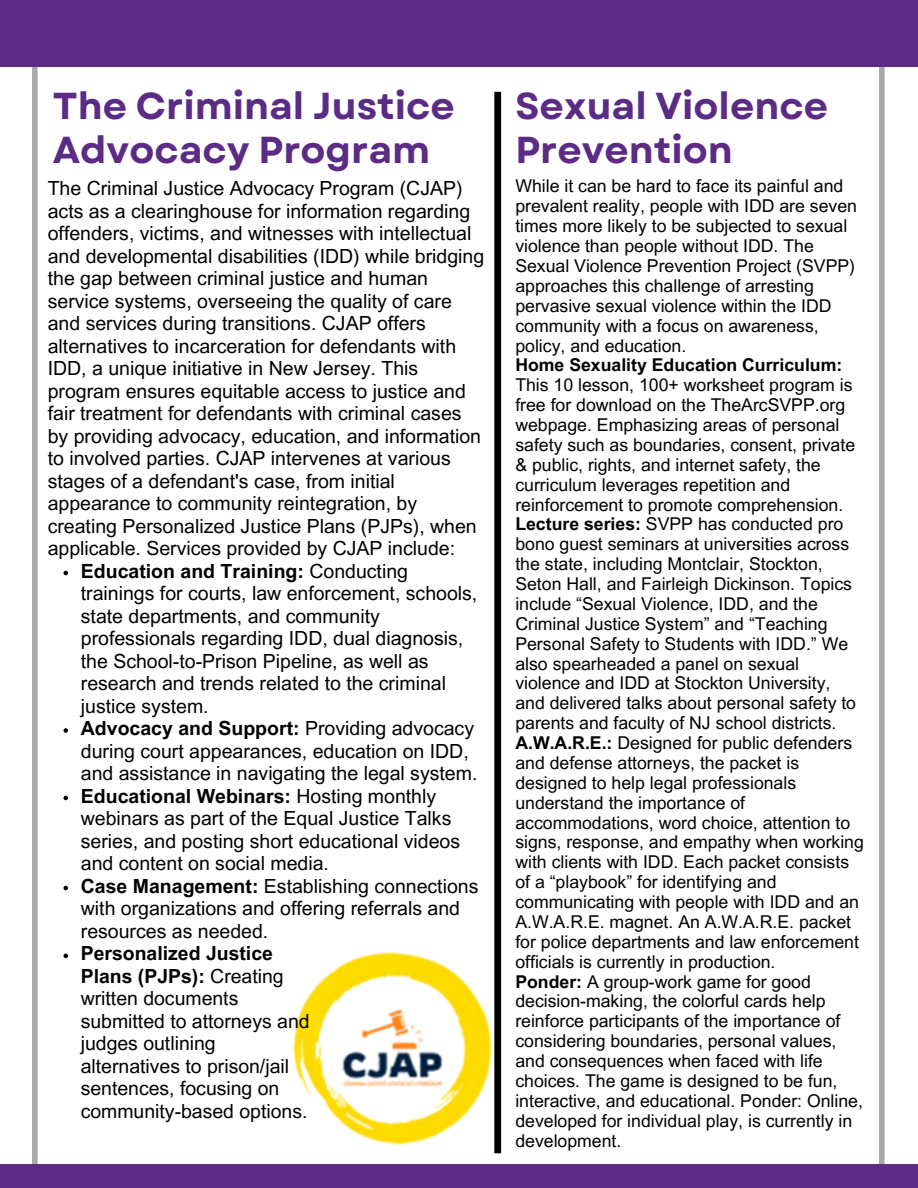
<style>
.page{position:relative;width:918px;height:1188px;background:#fff}
.page>*{position:absolute;margin:0;border:0;box-sizing:border-box;transform-origin:0 0}
.t1{font:700 37.5px/43.8px "Garet";color:#5c2b85}
.t2{font:19.5px/22.5px "Arial MT Pro";color:#000}
.t3{font:700 19.5px "Arial MT Pro";color:#000}
.t4{font:17.7px/20px "Arial MT Pro";color:#000}
.t5{font:700 17.7px "Arial MT Pro";color:#000}
.s1{font-weight:400}
.s2{font-weight:700}
</style>
<div class="page">
<div style="left:32px;top:0;width:6px;height:1188px;background:#a9a9a9"></div>
<div style="left:879px;top:0;width:6px;height:1188px;background:#a9a9a9"></div>
<div style="left:494px;top:92px;width:7px;height:1061px;background:#000"></div>
<div style="left:0;top:0;width:918px;height:67px;background:#5c2b85"></div>
<div style="left:0;top:1164px;width:918px;height:24px;background:#5c2b85"></div>
<svg style="left:63px;top:571px;width:5px;height:4px"></svg>
<svg style="left:63px;top:728px;width:5px;height:5px"></svg>
<svg style="left:63px;top:796px;width:5px;height:4px"></svg>
<svg style="left:63px;top:886px;width:5px;height:4px"></svg>
<img style="left:283px;top:936px;width:224px;height:224px;border-radius:50%">
<svg style="left:63px;top:954px;width:5px;height:4px"></svg>
<h1 class="t1" style="left:53px;top:84px;width:403px">The Criminal Justice<br>Advocacy Program</h1>
<p class="t2" style="left:48px;top:179px;width:416px">The Criminal Justice Advocacy Program (CJAP)</p>
<p class="t2" style="left:48px;top:202px;width:424px">acts as a clearinghouse for information regarding</p>
<p class="t2" style="left:48px;top:224px;width:425px">offenders, victims, and witnesses with intellectual</p>
<p class="t2" style="left:48px;top:247px;width:438px">and developmental disabilities (IDD) while bridging</p>
<p class="t2" style="left:48px;top:269px;width:382px">the gap between criminal justice and human</p>
<p class="t2" style="left:48px;top:292px;width:406px">service systems, overseeing the quality of care</p>
<p class="t2" style="left:48px;top:314px;width:380px">and services during transitions. CJAP offers</p>
<p class="t2" style="left:48px;top:337px;width:410px">alternatives to incarceration for defendants with</p>
<p class="t2" style="left:48px;top:359px;width:372px">IDD, a unique initiative in New Jersey. This</p>
<p class="t2" style="left:48px;top:382px;width:420px">program ensures equitable access to justice and</p>
<p class="t2" style="left:48px;top:404px;width:415px">fair treatment for defendants with criminal cases</p>
<p class="t2" style="left:48px;top:427px;width:435px">by providing advocacy, education, and information</p>
<p class="t2" style="left:48px;top:449px;width:405px">to involved parties. CJAP intervenes at various</p>
<p class="t2" style="left:48px;top:472px;width:349px">stages of a defendant's case, from initial</p>
<p class="t2" style="left:48px;top:494px;width:371px">appearance to community reintegration, by</p>
<p class="t2" style="left:48px;top:517px;width:431px">creating Personalized Justice Plans (PJPs), when</p>
<p class="t2" style="left:48px;top:539px;width:409px">applicable. Services provided by CJAP include:</p>
<p class="t3" style="left:81px;top:563px;width:329px">Education and Training: <span class="s1">Conducting</span></p>
<p class="t2" style="left:81px;top:584px;width:398px">trainings for courts, law enforcement, schools,</p>
<p class="t2" style="left:81px;top:607px;width:301px">state departments, and community</p>
<p class="t2" style="left:81px;top:629px;width:384px">professionals regarding IDD, dual diagnosis,</p>
<p class="t2" style="left:81px;top:652px;width:349px">the School-to-Prison Pipeline, as well as</p>
<p class="t2" style="left:81px;top:674px;width:367px">research and trends related to the criminal</p>
<p class="t2" style="left:81px;top:697px;width:129px">justice system.</p>
<p class="t3" style="left:81px;top:721px;width:395px">Advocacy and Support: <span class="s1">Providing advocacy</span></p>
<p class="t2" style="left:81px;top:742px;width:389px">during court appearances, education on IDD,</p>
<p class="t2" style="left:81px;top:764px;width:398px">and assistance in navigating the legal system.</p>
<p class="t3" style="left:81px;top:788px;width:357px">Educational Webinars: <span class="s1">Hosting monthly</span></p>
<p class="t2" style="left:81px;top:809px;width:372px">webinars as part of the Equal Justice Talks</p>
<p class="t2" style="left:81px;top:832px;width:381px">series, and posting short educational videos</p>
<p class="t2" style="left:81px;top:854px;width:250px">and content on social media.</p>
<p class="t2" style="left:81px;top:877px;width:399px"><span class="s2">Case Management:</span> Establishing connections</p>
<p class="t2" style="left:81px;top:899px;width:381px">with organizations and offering referrals and</p>
<p class="t2" style="left:81px;top:922px;width:189px">resources as needed.</p>
<p class="t2" style="left:81px;top:945px;width:230px"><span class="s2">Personalized Justice<br>Plans (PJPs):</span> Creating written documents submitted to attorneys and judges outlining alternatives to prison/jail sentences, focusing on community-based options.</p>
<h1 class="t1" style="left:515px;top:84px;width:314px">Sexual Violence<br>Prevention</h1>
<p class="t4" style="left:515px;top:179px;width:343px">While it can be hard to face its painful and prevalent reality, people with IDD are seven times more likely to be subjected to sexual violence than people without IDD. The Sexual Violence Prevention Project (SVPP) approaches this challenge of arresting pervasive sexual violence within the IDD community with a focus on awareness, policy, and education.</p>
<p class="t5" style="left:515px;top:359px;width:328px">Home Sexuality Education Curriculum:</p>
<p class="t4" style="left:515px;top:377px;width:350px">This 10 lesson, 100+ worksheet program is free for download on the TheArcSVPP.org webpage. Emphasizing areas of personal safety such as boundaries, consent, private &amp; public, rights, and internet safety, the curriculum leverages repetition and reinforcement to promote comprehension.<br><span class="s2">Lecture series:</span> SVPP has conducted pro bono guest seminars at universities across the state, including Montclair, Stockton, Seton Hall, and Fairleigh Dickinson. Topics include “Sexual Violence, IDD, and the Criminal Justice System” and “Teaching Personal Safety to Students with IDD.” We also spearheaded a panel on sexual violence and IDD at Stockton University, and delivered talks about personal safety to parents and faculty of NJ school districts.<br><span class="s2">A.W.A.R.E.:</span> Designed for public defenders and defense attorneys, the packet is designed to help legal professionals understand the importance of accommodations, word choice, attention to signs, response, and empathy when working with clients with IDD. Each packet consists of a “playbook” for identifying and communicating with people with IDD and an A.W.A.R.E. magnet. An A.W.A.R.E. packet for police departments and law enforcement officials is currently in production.<br><span class="s2">Ponder:</span> A group-work game for good decision-making, the colorful cards help reinforce participants of the importance of considering boundaries, personal values, and consequences when faced with life choices. The game is designed to be fun, interactive, and educational. Ponder: Online, developed for individual play, is currently in development.</p>
</div>
